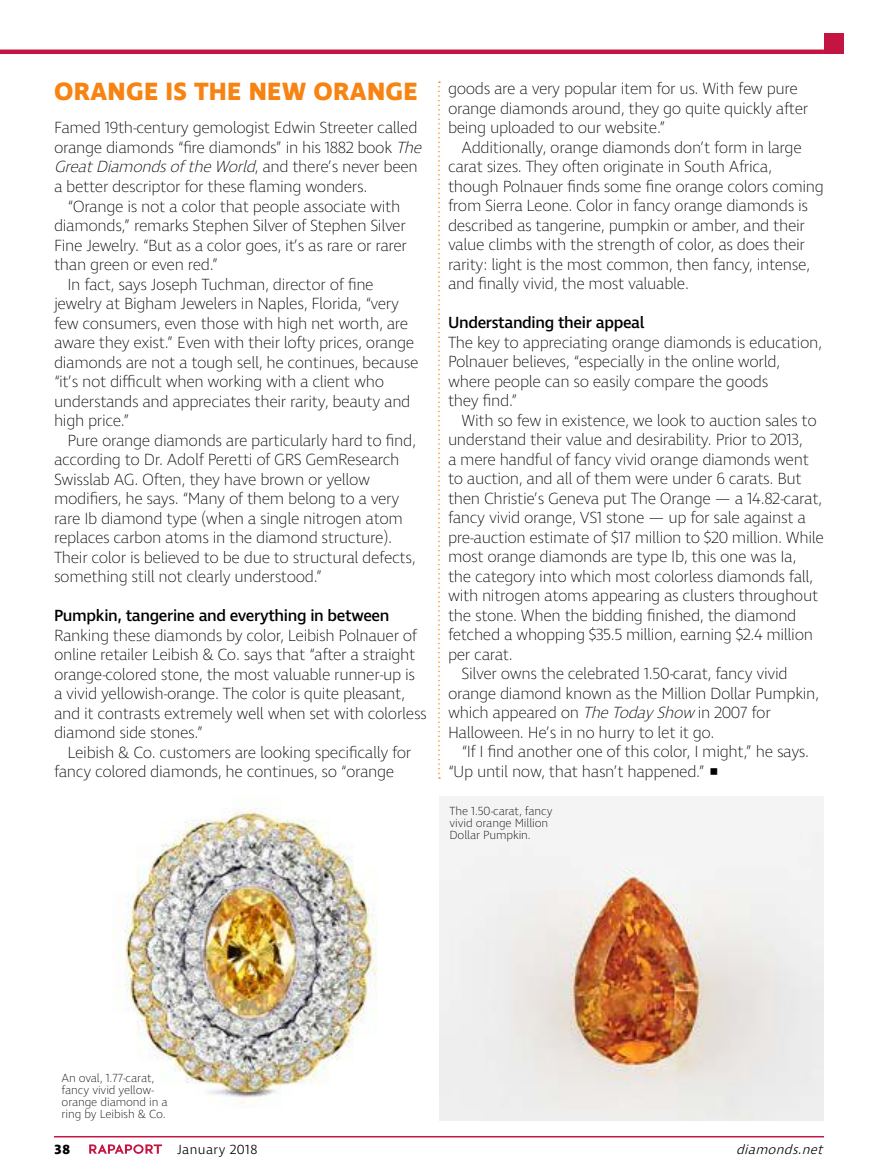
<style>
.page{position:relative;width:878px;height:1175px;background:#fff}
.page>*{position:absolute;margin:0;border:0;box-sizing:border-box;transform-origin:0 0}
.t1{font:700 25.5px "Ingra";letter-spacing:.01em;color:#f78312}
.t2{font:200 16.5px/19.5px "Ingra";letter-spacing:-.02em;color:#000}
.t3{font:500 16.5px "Ingra";letter-spacing:-.02em;color:#000}
.t4{font:italic 200 16.5px "Ingra";color:#000}
.t5{font:italic 300 13.5px "Ingra";color:#000}
.t6{font:300 13.5px "Ingra";letter-spacing:.03em;color:#000}
.t7{font:700 13.5px "Ingra";color:#000}
.t8{font:200 12px/12px "Ingra";letter-spacing:-.01em;color:#000}
.s1{font-style:italic}
.s2{font-style:normal}
</style>
<div class="page">
<div style="left:824px;top:34px;width:19px;height:20px;background:#c41441"></div>
<hr style="left:0;top:50px;width:823px;height:4px;background:#c41441">
<hr style="left:54px;top:1136px;width:770px;height:1px;background:#c41441">
<svg style="left:89px;top:1144px;width:73px;height:9px"></svg>
<img style="left:113px;top:809px;width:265px;height:294px">
<img style="left:439px;top:796px;width:385px;height:324px">
<svg style="left:438px;top:81px;width:2px;height:697px"></svg>
<h1 class="t1" style="left:54px;top:76px;width:365px">ORANGE IS THE NEW ORANGE</h1>
<p class="t2" style="left:54px;top:119px;width:365px">Famed 19th-century gemologist Edwin Streeter called</p>
<p class="t2" style="left:54px;top:138px;width:374px">orange diamonds “fire diamonds” in his 1882 book <span class="s1">The</span></p>
<p class="t4" style="left:54px;top:157px;width:365px">GreatDiamondsoftheWorld<span class="s2">, a n d t h e r e ’ s n e v e r b e e n</span></p>
<p class="t2" style="left:54px;top:177px;width:315px">a better descriptor for these flaming wonders.</p>
<p class="t2" style="left:67px;top:197px;width:334px">“Orange is not a color that people associate with</p>
<p class="t2" style="left:54px;top:216px;width:353px">diamonds,” remarks Stephen Silver of Stephen Silver</p>
<p class="t2" style="left:54px;top:236px;width:354px">Fine Jewelry. “But as a color goes, it’s as rare or rarer</p>
<p class="t2" style="left:54px;top:255px;width:166px">than green or even red.”</p>
<p class="t2" style="left:67px;top:275px;width:308px">In fact, says Joseph Tuchman, director of fine</p>
<p class="t2" style="left:54px;top:294px;width:346px">jewelry at Bigham Jewelers in Naples, Florida, “very</p>
<p class="t2" style="left:54px;top:314px;width:356px">few consumers, even those with high net worth, are</p>
<p class="t2" style="left:54px;top:333px;width:362px">aware they exist.” Even with their lofty prices, orange</p>
<p class="t2" style="left:54px;top:353px;width:366px">diamonds are not a tough sell, he continues, because</p>
<p class="t2" style="left:54px;top:372px;width:331px">“it’s not difficult when working with a client who</p>
<p class="t2" style="left:54px;top:392px;width:358px">understands and appreciates their rarity, beauty and</p>
<p class="t2" style="left:54px;top:412px;width:77px">high price.”</p>
<p class="t2" style="left:67px;top:431px;width:350px">Pure orange diamonds are particularly hard to find,</p>
<p class="t2" style="left:54px;top:451px;width:347px">according to Dr. Adolf Peretti of GRS GemResearch</p>
<p class="t2" style="left:54px;top:470px;width:318px">Swisslab AG. Often, they have brown or yellow</p>
<p class="t2" style="left:54px;top:490px;width:347px">modifiers, he says. “Many of them belong to a very</p>
<p class="t2" style="left:54px;top:509px;width:350px">rare Ib diamond type (when a single nitrogen atom</p>
<p class="t2" style="left:54px;top:529px;width:340px">replaces carbon atoms in the diamond structure).</p>
<p class="t2" style="left:54px;top:548px;width:363px">Their color is believed to be due to structural defects,</p>
<p class="t2" style="left:54px;top:568px;width:270px">something still not clearly understood.”</p>
<p class="t3" style="left:54px;top:605px;width:337px">Pumpkin, tangerine and everything in between</p>
<p class="t2" style="left:54px;top:626px;width:374px">Ranking these diamonds by color, Leibish Polnauer of online retailer Leibish &amp; Co. says that “after a straight orange-colored stone, the most valuable runner-up is a vivid yellowish-orange. The color is quite pleasant, and it contrasts extremely well when set with colorless diamond side stones.”</p>
<p class="t2" style="left:54px;top:743px;width:359px;text-indent:13px">Leibish &amp; Co. customers are looking specifically for fancy colored diamonds, he continues, so “orange</p>
<p class="t2" style="left:448px;top:80px;width:362px">goods are a very popular item for us. With few pure orange diamonds around, they go quite quickly after being uploaded to our website.”</p>
<p class="t2" style="left:448px;top:138px;width:377px;text-indent:13px">Additionally, orange diamonds don’t form in large carat sizes. They often originate in South Africa, though Polnauer finds some fine orange colors coming from Sierra Leone. Color in fancy orange diamonds is described as tangerine, pumpkin or amber, and their value climbs with the strength of color, as does their rarity: light is the most common, then fancy, intense, and finally vivid, the most valuable.</p>
<p class="t3" style="left:448px;top:312px;width:198px">Understanding their appeal</p>
<p class="t2" style="left:448px;top:333px;width:375px">The key to appreciating orange diamonds is education, Polnauer believes, “especially in the online world, where people can so easily compare the goods<br>they find.”</p>
<p class="t2" style="left:461px;top:411px;width:357px">With so few in existence, we look to auction sales to</p>
<p class="t2" style="left:448px;top:431px;width:356px">understand their value and desirability. Prior to 2013,</p>
<p class="t2" style="left:448px;top:450px;width:362px">a mere handful of fancy vivid orange diamonds went</p>
<p class="t2" style="left:448px;top:470px;width:355px">to auction, and all of them were under 6 carats. But</p>
<p class="t2" style="left:448px;top:489px;width:376px">then Christie’s Geneva put The Orange — a 14.82-carat,</p>
<p class="t2" style="left:448px;top:509px;width:359px">fancy vivid orange, VS1 stone — up for sale against a</p>
<p class="t2" style="left:448px;top:528px;width:377px">pre-auction estimate of $17 million to $20 million. While</p>
<p class="t2" style="left:448px;top:548px;width:350px">most orange diamonds are type Ib, this one was Ia,</p>
<p class="t2" style="left:448px;top:567px;width:367px">the category into which most colorless diamonds fall,</p>
<p class="t2" style="left:448px;top:587px;width:372px">with nitrogen atoms appearing as clusters throughout</p>
<p class="t2" style="left:448px;top:606px;width:350px">the stone. When the bidding finished, the diamond</p>
<p class="t2" style="left:448px;top:626px;width:366px">fetched a whopping $35.5 million, earning $2.4 million</p>
<p class="t2" style="left:448px;top:645px;width:66px">per carat.</p>
<p class="t2" style="left:461px;top:665px;width:327px">Silver owns the celebrated 1.50-carat, fancy vivid</p>
<p class="t2" style="left:448px;top:684px;width:373px">orange diamond known as the Million Dollar Pumpkin,</p>
<p class="t2" style="left:448px;top:704px;width:324px">which appeared on <span class="s1">TheTodayShow</span> in 2007 for</p>
<p class="t2" style="left:448px;top:723px;width:268px">Halloween. He’s in no hurry to let it go.</p>
<p class="t2" style="left:461px;top:742px;width:349px">“If I find another one of this color, I might,” he says.</p>
<p class="t2" style="left:448px;top:762px;width:272px">“Up until now, that hasn’t happened.” c</p>
<p class="t8" style="left:449px;top:805px;width:105px">The 1.50-carat, fancy vivid orange Million<br>Dollar Pumpkin.</p>
<p class="t8" style="left:62px;top:1072px;width:108px">An oval, 1.77-carat, fancy vivid yellow&shy;orange diamond in a ring by Leibish &amp; Co.</p>
<p class="t7" style="left:54px;top:1140px;width:17px">38</p>
<p class="t6" style="left:177px;top:1140px;width:82px">January 2018</p>
<p class="t5" style="left:736px;top:1140px;width:93px">diamonds.net</p>
</div>
